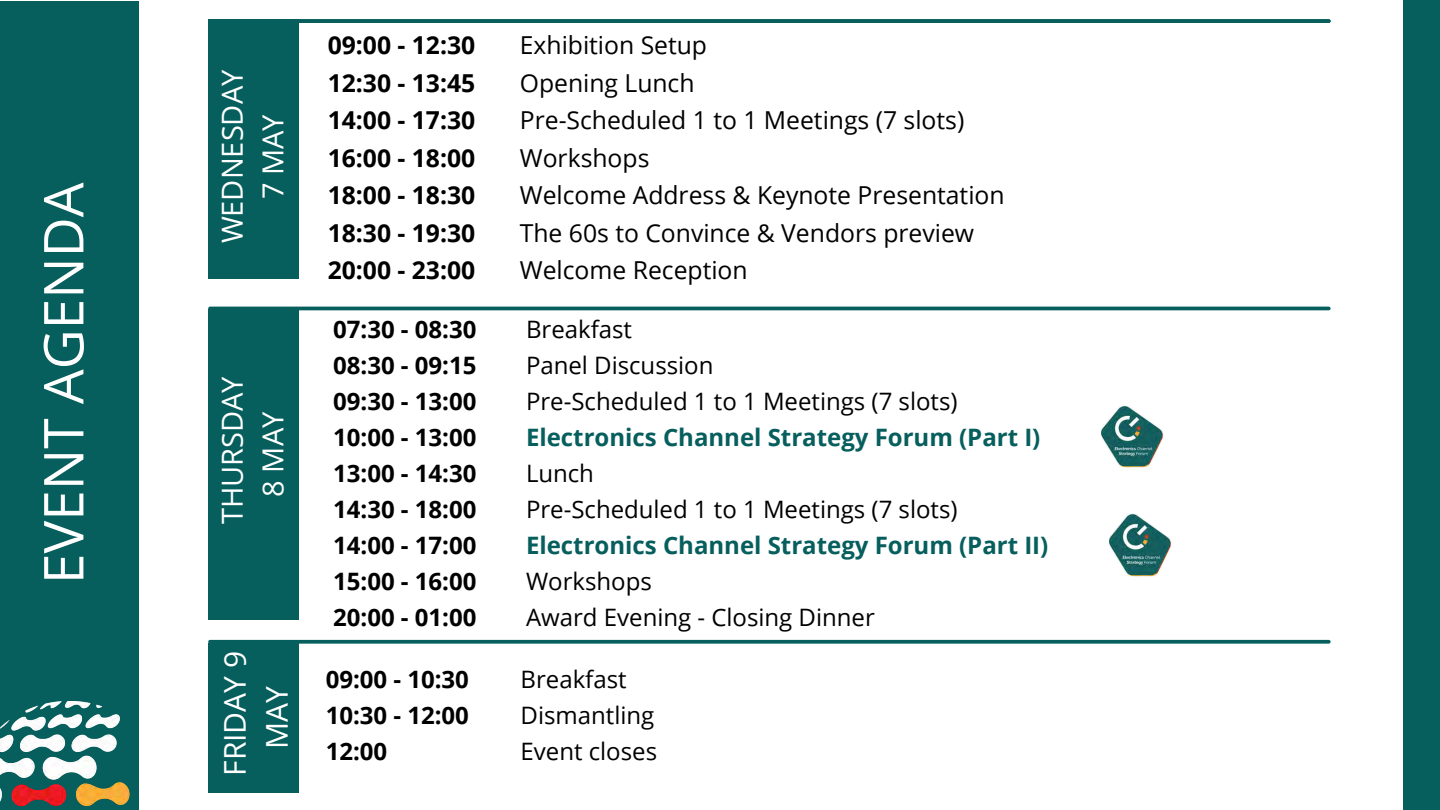
<style>
.page{position:relative;width:1440px;height:810px;background:#fff}
.page>*{position:absolute;margin:0;border:0;box-sizing:border-box;transform-origin:0 0}
.t1{font:55px "Open Sans";color:#fff}
.t2{font:30px/42px "Open Sans";color:#fff;text-align:center}
.t3{font:29px/40.5px "Open Sans";color:#fff;text-align:center}
.t4{font:24.7px "Open Sans";color:#000}
.t5{font:700 24.7px/37.5px "Open Sans";color:#000;text-align:justify}
.t6{font:24px "Open Sans";color:#000}
.t7{font:700 24px/36px "Open Sans";color:#000;text-align:justify}
.t8{font:700 24px "Open Sans";color:#065e5d}
</style>
<div class="page">
<div style="left:0;top:1px;width:139px;height:809px;background:#065e5d"></div>
<div style="left:1404px;top:0;width:36px;height:810px;background:#065e5d"></div>
<img style="left:0;top:702px;width:130px;height:105px">
<div style="left:208px;top:19px;width:91px;height:260px;background:#065e5d"></div>
<div style="left:208px;top:310px;width:91px;height:310px;background:#065e5d"></div>
<div style="left:208px;top:644px;width:91px;height:149px;background:#065e5d"></div>
<hr style="left:210px;top:307px;width:1119px;height:3px;background:#065e5d">
<svg style="left:210px;top:640px;width:1119px;height:4px;background:#1a6b6a"></svg>
<img style="left:1100px;top:405px;width:63px;height:63px">
<img style="left:1109px;top:514px;width:63px;height:63px">
<hr style="left:210px;top:19px;width:1119px;height:4px;background:#065e5d">
<h1 class="t1" style="left:25px;top:584px;width:403px;rotate:-90deg">EVENT AGENDA</h1>
<p class="t3" style="left:211px;top:243px;width:175px;rotate:-90deg">WEDNESDAY<br>7 MAY</p>
<p class="t3" style="left:211px;top:524px;width:150px;rotate:-90deg">THURSDAY<br>8 MAY</p>
<p class="t2" style="left:213px;top:776px;width:126px;rotate:-90deg">FRIDAY 9<br>MAY</p>
<p class="t5" style="left:328px;top:26px;width:149px">09:00 - 12:30<br>12:30 - 13:45<br>14:00 - 17:30<br>16:00 - 18:00<br>18:00 - 18:30<br>18:30 - 19:30<br>20:00 - 23:00</p>
<p class="t7" style="left:333px;top:311px;width:145px">07:30 - 08:30<br>08:30 - 09:15<br>09:30 - 13:00<br>10:00 - 13:00<br>13:00 - 14:30<br>14:30 - 18:00<br>14:00 - 17:00<br>15:00 - 16:00<br>20:00 - 01:00</p>
<p class="t7" style="left:326px;top:661px;width:145px">09:00 - 10:30<br>10:30 - 12:00<br>12:00</p>
<p class="t4" style="left:520px;top:28px;width:189px">Exhibition Setup</p>
<p class="t4" style="left:520px;top:65px;width:176px">Opening Lunch</p>
<p class="t4" style="left:520px;top:103px;width:446px">Pre-Scheduled 1 to 1 Meetings (7 slots)</p>
<p class="t4" style="left:520px;top:140px;width:131px">Workshops</p>
<p class="t4" style="left:520px;top:178px;width:486px">Welcome Address &amp; Keynote Presentation</p>
<p class="t4" style="left:520px;top:215px;width:456px">The 60s to Convince &amp; Vendors preview</p>
<p class="t4" style="left:520px;top:253px;width:229px">Welcome Reception</p>
<p class="t6" style="left:526px;top:312px;width:108px">Breakfast</p>
<p class="t6" style="left:526px;top:348px;width:189px">Panel Discussion</p>
<h2 class="t6" style="left:526px;top:384px;width:433px">Pre-Scheduled 1 to 1 Meetings (7 slots)</h2>
<h3 class="t8" style="left:526px;top:420px;width:516px">Electronics Channel Strategy Forum (Part I)</h3>
<p class="t6" style="left:526px;top:456px;width:70px">Lunch</p>
<p class="t6" style="left:526px;top:492px;width:433px">Pre-Scheduled 1 to 1 Meetings (7 slots)</p>
<p class="t8" style="left:526px;top:528px;width:524px">Electronics Channel Strategy Forum (Part II)</p>
<p class="t6" style="left:526px;top:564px;width:127px">Workshops</p>
<p class="t6" style="left:526px;top:600px;width:350px">Award Evening - Closing Dinner</p>
<h2 class="t6" style="left:521px;top:663px;width:108px">Breakfast</h2>
<h3 class="t6" style="left:521px;top:699px;width:135px">Dismantling</h3>
<p class="t6" style="left:521px;top:735px;width:138px">Event closes</p>
</div>
